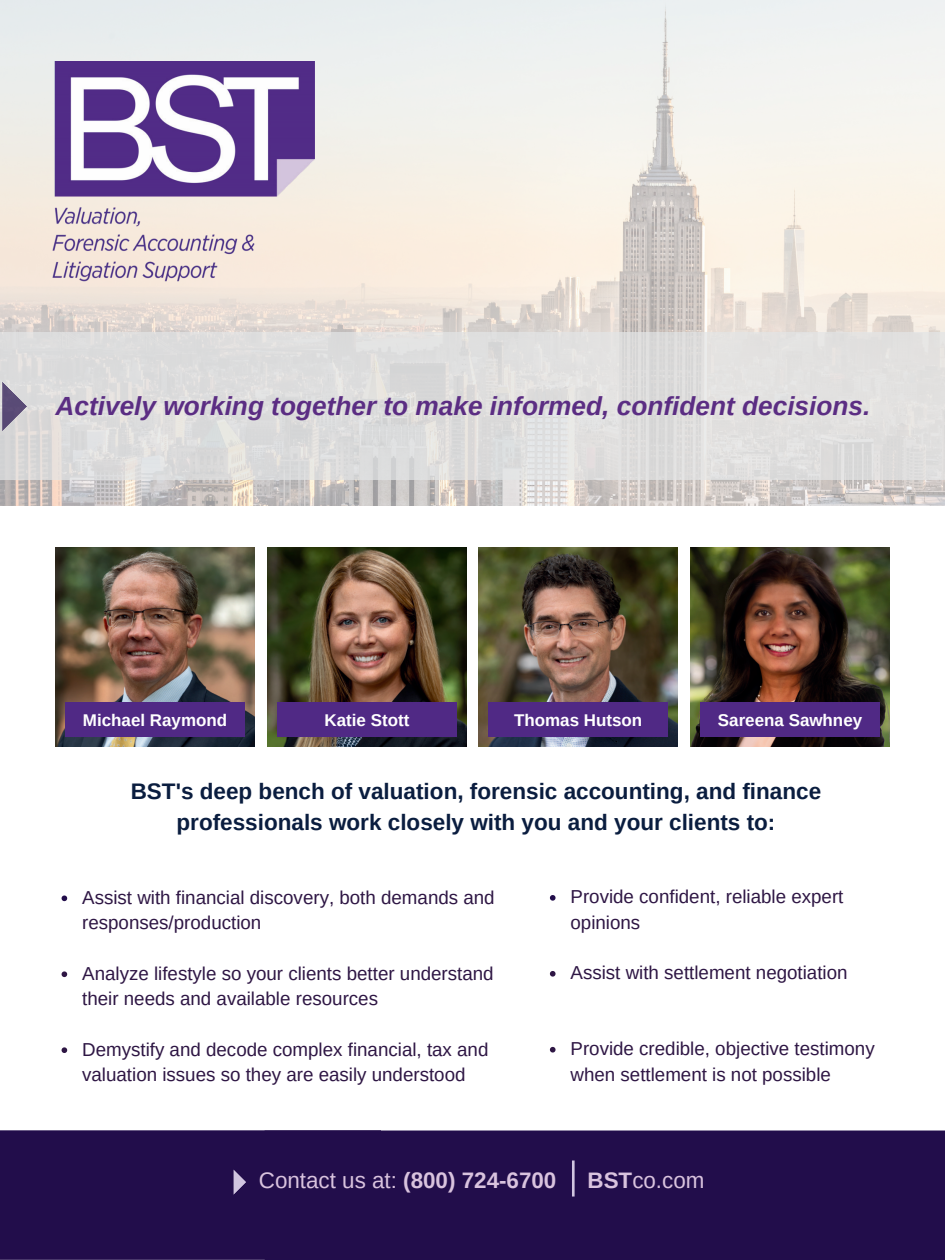
<style>
.page{position:relative;width:945px;height:1260px;background:#fff}
.page>*{position:absolute;margin:0;border:0;box-sizing:border-box;transform-origin:0 0}
.t1{font:italic 700 26.25px "Arimo";color:#5b2d83}
.t2{font:700 22.57px/31px "Arimo";color:#0a1d3f;text-align:center}
.t3{font:700 22.4px "Arimo";color:#d9c3de}
.t4{font:22.4px "Arimo";color:#d9c3de}
.t5{font:18.72px/25.4px "Arimo";color:#2e1644}
.t6{font:700 16.97px "Arimo";color:#fff}
.s1{font-weight:400}
.s2{font-weight:700}
</style>
<div class="page">
<img style="left:0;top:0;width:945px;height:505px">
<img style="left:52px;top:61px;width:263px;height:222px">
<div style="left:0;top:332px;width:945px;height:148px;background:#dfdede"></div>
<div style="left:0;top:1130px;width:381px;height:130px;background:#220d4b"></div>
<div style="left:264px;top:1131px;width:681px;height:129px;background:#220d4b"></div>
<svg style="left:234px;top:1170px;width:12px;height:24px"></svg>
<img style="left:268px;top:548px;width:198px;height:199px">
<div style="left:278px;top:703px;width:178px;height:34px;background:#502985"></div>
<img style="left:56px;top:547px;width:199px;height:200px">
<div style="left:66px;top:702px;width:179px;height:35px;background:#502985"></div>
<img style="left:479px;top:547px;width:199px;height:199px">
<div style="left:489px;top:702px;width:179px;height:34px;background:#502985"></div>
<img style="left:691px;top:548px;width:198px;height:198px">
<div style="left:701px;top:702px;width:178px;height:34px;background:#502985"></div>
<svg style="left:2px;top:382px;width:25px;height:50px"></svg>
<hr style="left:572px;top:1161px;width:3px;height:36px;background:#d1c5e0">
<svg style="left:550px;top:895px;width:6px;height:6px"></svg>
<svg style="left:550px;top:971px;width:6px;height:6px"></svg>
<svg style="left:550px;top:1047px;width:6px;height:6px"></svg>
<svg style="left:62px;top:896px;width:5px;height:5px"></svg>
<svg style="left:62px;top:971px;width:5px;height:6px"></svg>
<svg style="left:62px;top:1047px;width:5px;height:6px"></svg>
<h1 class="t1" style="left:56px;top:388px;width:816px">Actively working together to make informed, confident decisions.</h1>
<p class="t6" style="left:83px;top:709px;width:146px">Michael Raymond</p>
<p class="t6" style="left:514px;top:708px;width:130px">Thomas Hutson</p>
<p class="t6" style="left:718px;top:709px;width:146px">Sareena Sawhney</p>
<p class="t6" style="left:325px;top:709px;width:86px">Katie Stott</p>
<p class="t2" style="left:131px;top:776px;width:692px">BST's deep bench of valuation, forensic accounting, and finance professionals work closely with you and your clients to:</p>
<p class="t5" style="left:82px;top:885px;width:414px">Assist with financial discovery, both demands and responses/production</p>
<p class="t5" style="left:82px;top:961px;width:413px">Analyze lifestyle so your clients better understand their needs and available resources</p>
<p class="t5" style="left:82px;top:1037px;width:408px">Demystify and decode complex financial, tax and valuation issues so they are easily understood</p>
<p class="t5" style="left:571px;top:884px;width:274px">Provide confident, reliable expert opinions</p>
<p class="t5" style="left:571px;top:960px;width:279px">Assist with settlement negotiation</p>
<p class="t5" style="left:571px;top:1036px;width:306px">Provide credible, objective testimony when settlement is not possible</p>
<p class="t3" style="left:259px;top:1165px;width:299px"><span class="s1">Contact us at:</span> (800) 724-6700</p>
<p class="t4" style="left:588px;top:1166px;width:118px"><span class="s2">BST</span>co.com</p>
</div>
